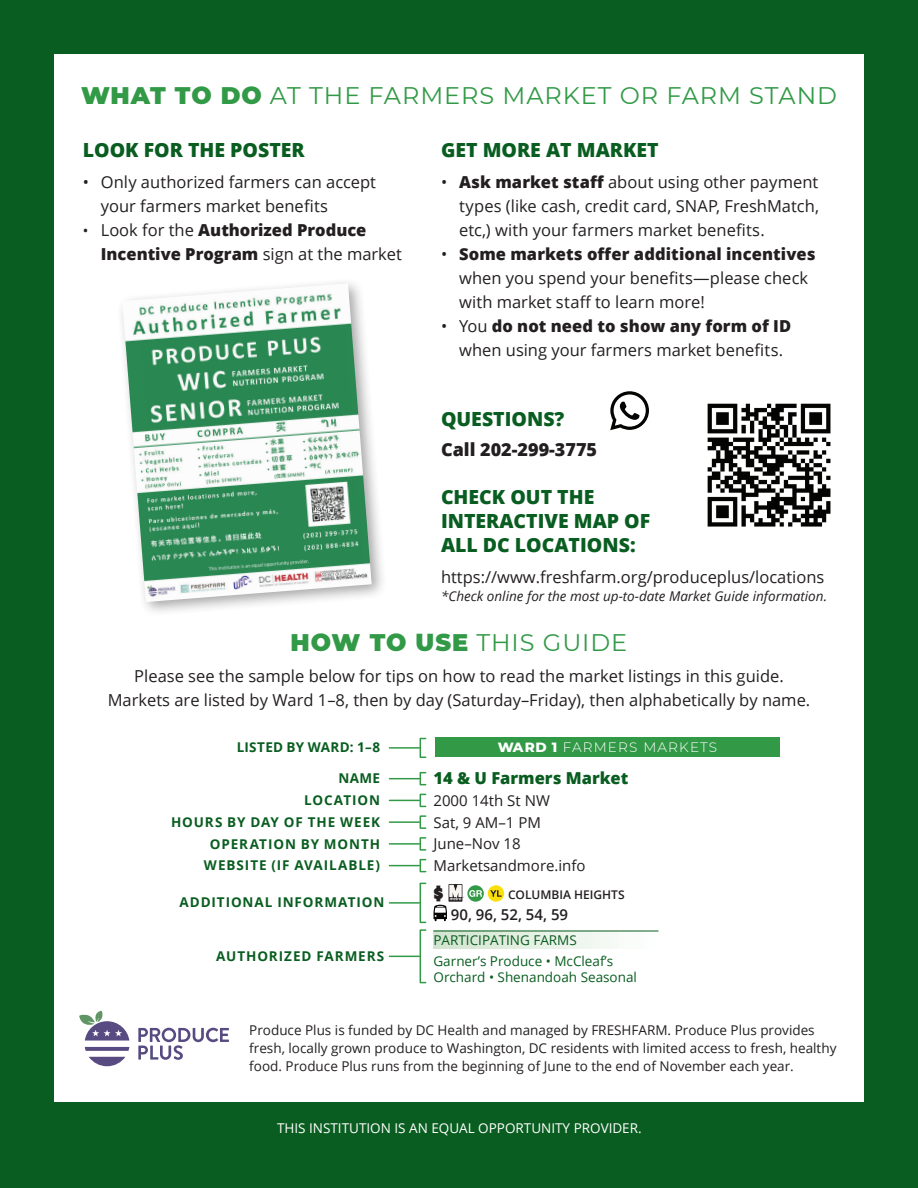
<style>
.page{position:relative;width:918px;height:1188px;background:#095d20}
.page>*{position:absolute;margin:0;border:0;box-sizing:border-box;transform-origin:0 0}
.t1{font:24px "Montserrat";letter-spacing:.04em;color:#329a47}
.t2{font:800 19.5px/24px "Open Sans";color:#095d20}
.t3{font:800 19.5px "Open Sans";color:#095d20}
.t4{font:800 18px "Open Sans";color:#231f20}
.t5{font:18px "Azo Sans Uber";color:#231f20}
.t6{font:16.5px/24px "Open Sans";color:#231f20}
.t7{font:800 16.5px/24px "Open Sans";color:#231f20}
.t8{font:800 16.5px "Open Sans";color:#095d20}
.t9{font:15px/21.8px "Open Sans";color:#231f20}
.t10{font:600 15px "Open Sans";color:#231f20}
.t11{font:300 13.65px "Montserrat";letter-spacing:.085em;color:#fff}
.t12{font:13.5px/18px "Open Sans";color:#231f20}
.t13{font:700 13.5px/21.8px "Open Sans";letter-spacing:.065em;color:#095d20;text-align:right}
.t14{font:13.5px/21px "Open Sans";color:#095d20}
.t15{font:italic 13.5px "Open Sans";color:#231f20}
.t16{font:13.5px "Open Sans";color:#fff}
.t17{font:700 13.5px "Open Sans";letter-spacing:.02em;color:#095d20}
.t18{font:600 12px "Open Sans";color:#231f20}
.s1{font-weight:900}
.s2{font-weight:800}
.s3{font-weight:400;font-size:15px}
.s4{font-weight:400}
</style>
<div class="page">
<div style="left:54px;top:54px;width:810px;height:1048px;background:#fff"></div>
<div style="left:116px;top:277px;width:271px;height:341px;background:#231f20;opacity:.4"></div>
<img style="left:122px;top:283px;width:250px;height:319px">
<svg style="left:138px;top:1028px;width:91px;height:32px"></svg>
<svg style="left:89px;top:1057px;width:36px;height:9px"></svg>
<svg style="left:85px;top:1047px;width:44px;height:4px"></svg>
<svg style="left:79px;top:1011px;width:50px;height:30px"></svg>
<svg style="left:610px;top:391px;width:39px;height:39px"></svg>
<img style="left:707px;top:403px;width:124px;height:124px">
<div style="left:435px;top:738px;width:345px;height:19px;background:#329a47"></div>
<div style="left:434px;top:931px;width:224px;height:17px;background:linear-gradient(to right,#d2e4cf,#fff)"></div>
<hr style="left:434px;top:931px;width:224px;height:1px;background:#095d20">
<svg style="left:449px;top:884px;width:13px;height:18px"></svg>
<svg style="left:467px;top:885px;width:17px;height:17px"></svg>
<div style="left:488px;top:885px;width:16px;height:17px;background:#fadf0b;border-radius:50%"></div>
<svg style="left:490px;top:890px;width:12px;height:7px"></svg>
<svg style="left:434px;top:885px;width:48px;height:36px"></svg>
<hr style="left:389px;top:778px;width:30px;height:1px;background:#329a47">
<div style="left:420px;top:772px;width:6px;height:13px;border:2px solid #329a47"></div>
<hr style="left:389px;top:800px;width:30px;height:1px;background:#329a47">
<div style="left:420px;top:794px;width:6px;height:13px;border:2px solid #329a47"></div>
<hr style="left:389px;top:821px;width:30px;height:2px;background:#329a47">
<div style="left:420px;top:815px;width:6px;height:14px;border:2px solid #329a47"></div>
<hr style="left:389px;top:843px;width:30px;height:2px;background:#329a47">
<div style="left:420px;top:837px;width:6px;height:14px;border:2px solid #329a47"></div>
<hr style="left:389px;top:865px;width:30px;height:1px;background:#329a47">
<div style="left:420px;top:859px;width:6px;height:13px;border:2px solid #329a47"></div>
<hr style="left:389px;top:902px;width:30px;height:2px;background:#329a47">
<div style="left:420px;top:883px;width:6px;height:40px;border:2px solid #329a47"></div>
<hr style="left:389px;top:956px;width:30px;height:1px;background:#329a47">
<div style="left:420px;top:929px;width:6px;height:54px;border:2px solid #329a47"></div>
<hr style="left:389px;top:747px;width:30px;height:2px;background:#329a47">
<div style="left:420px;top:738px;width:6px;height:20px;border:2px solid #329a47"></div>
<h1 class="t1" style="left:81px;top:79px;width:758px"><span class="s1">WHAT TO DO</span> AT THE FARMERS MARKET OR FARM STAND</h1>
<p class="t3" style="left:441px;top:135px;width:219px">GET MORE AT MARKET</p>
<p class="t6" style="left:459px;top:169px;width:362px;text-align:justify;text-indent:-18px">• <span class="s2">Ask market staff</span> about using other payment types (like cash, credit card, SNAP, FreshMatch, etc,) with your farmers market benefits.</p>
<p class="t6" style="left:459px;top:241px;width:358px;text-indent:-18px">• <span class="s2">Some markets offer additional incentives </span>when you spend your benefits—please check with market staff to learn more!</p>
<p class="t6" style="left:459px;top:314px;width:334px;text-indent:-18px">• You <span class="s2">do not need to show any form of ID </span>when using your farmers market benefits.</p>
<p class="t2" style="left:83px;top:137px;width:224px">LOOK FOR THE POSTER</p>
<p class="t6" style="left:101px;top:169px;width:277px;text-indent:-18px">• Only authorized farmers can accept your farmers market benefits</p>
<p class="t7" style="left:101px;top:217px;width:303px;text-indent:-18px"><span class="s3">•</span> <span class="s4">Look for the</span> Authorized Produce<br>Incentive Program <span class="s4">sign at the market</span></p>
<p class="t2" style="left:441px;top:406px;width:125px">QUESTIONS?</p>
<p class="t4" style="left:441px;top:436px;width:158px">Call 202-299-3775</p>
<p class="t2" style="left:441px;top:484px;width:211px">CHECK OUT THE<br>INTERACTIVE MAP OF<br>ALL DC LOCATIONS:</p>
<p class="t6" style="left:441px;top:565px;width:385px">https://www.freshfarm.org/produceplus/locations</p>
<p class="t15" style="left:441px;top:587px;width:388px">*Check online for the most up-to-date Market Guide information.</p>
<h1 class="t1" style="left:291px;top:626px;width:338px"><span class="s1">HOW TO USE</span> THIS GUIDE</h1>
<p class="t6" style="left:108px;top:663px;width:704px;text-align:center">Please see the sample below for tips on how to read the market listings in this guide.<br>Markets are listed by Ward 1–8, then by day (Saturday–Friday), then alphabetically by name.</p>
<p class="t17" style="left:237px;top:738px;width:145px">LISTED BY WARD: 1–8</p>
<p class="t11" style="left:498px;top:738px;width:221px"><span class="s2">WARD 1</span> FARMERS MARKETS</p>
<p class="t8" style="left:434px;top:766px;width:196px">14 &amp; U Farmers Market</p>
<p class="t9" style="left:434px;top:789px;width:154px">2000 14th St NW<br>Sat, 9 AM–1 PM<br>June–Nov 18<br>Marketsandmore.info</p>
<p class="t5" style="left:434px;top:882px;width:12px">$</p>
<p class="t18" style="left:508px;top:886px;width:118px">COLUMBIA HEIGHTS</p>
<p class="t10" style="left:451px;top:904px;width:119px">90, 96, 52, 54, 59</p>
<p class="t14" style="left:434px;top:929px;width:181px">PARTICIPATING FARMS<br>Garner’s Produce • McCleaf’s</p>
<p class="t14" style="left:434px;top:967px;width:205px">Orchard • Shenandoah Seasonal</p>
<p class="t13" style="left:171px;top:767px;width:211px">NAME<br>LOCATION<br>HOURS BY DAY OF THE WEEK<br>OPERATION BY MONTH<br>WEBSITE (IF AVAILABLE)</p>
<p class="t13" style="left:180px;top:891px;width:206px">ADDITIONAL INFORMATION</p>
<p class="t13" style="left:216px;top:945px;width:170px">AUTHORIZED FARMERS</p>
<p class="t12" style="left:249px;top:1020px;width:589px">Produce Plus is funded by DC Health and managed by FRESHFARM. Produce Plus provides fresh, locally grown produce to Washington, DC residents with limited access to fresh, healthy food. Produce Plus runs from the beginning of June to the end of November each year.</p>
<p class="t16" style="left:277px;top:1119px;width:366px">THIS INSTITUTION IS AN EQUAL OPPORTUNITY PROVIDER.</p>
</div>
